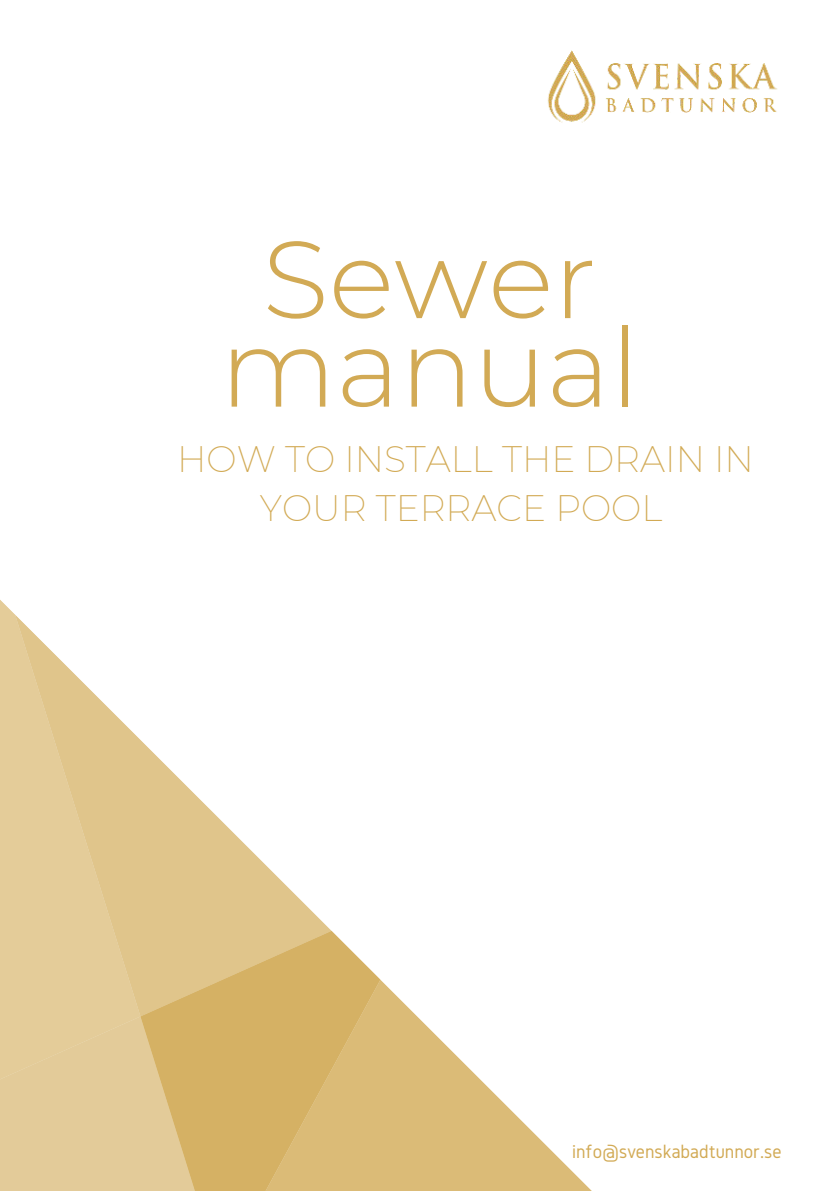
<style>
.page{position:relative;width:839px;height:1191px;background:#fff}
.page>*{position:absolute;margin:0;border:0;box-sizing:border-box;transform-origin:0 0}
.t1{font:300 109.2px/88.4px "Montserrat";color:#d2aa55;text-align:center}
.t2{font:200 36px/49.6px "Montserrat";color:#d2aa55;text-align:center}
.t3{font:20px "Gidole";color:#d2aa55}
</style>
<div class="page">
<img style="left:547px;top:50px;width:231px;height:73px">
<div style="left:0;top:1102px;width:140px;height:89px;background:#e3cb99"></div>
<svg style="left:0;top:600px;width:140px;height:502px;background:#e6d0a2"></svg>
<svg style="left:15px;top:615px;width:316px;height:401px"></svg>
<svg style="left:140px;top:931px;width:240px;height:260px;background:#dcbe7e"></svg>
<svg style="left:221px;top:980px;width:371px;height:211px"></svg>
<h1 class="t1" style="left:220px;top:232px;width:420px">Sewer manual</h1>
<p class="t2" style="left:177px;top:433px;width:578px">HOW TO INSTALL THE DRAIN IN<br>YOUR TERRACE POOL</p>
<p class="t3" style="left:572px;top:1141px;width:211px">info@svenskabadtunnor.se</p>
</div>
